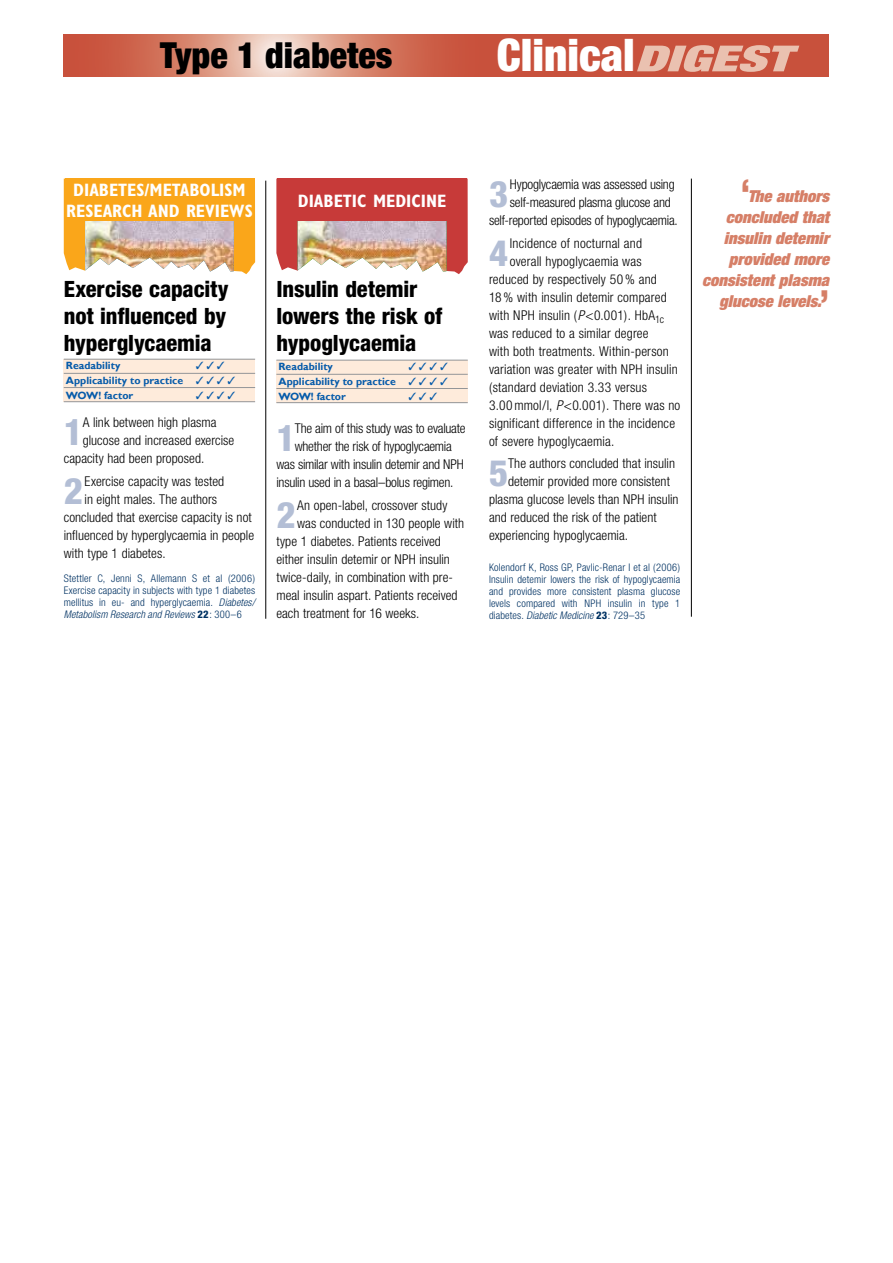
<style>
.page{position:relative;width:893px;height:1263px;background:#fff}
.page>*{position:absolute;margin:0;border:0;box-sizing:border-box;transform-origin:0 0}
.t1{font:900 condensed 45px "Helvetica Neue";color:#fff}
.t2{font:800 condensed 36.6px "Helvetica Neue";color:#b3bed5}
.t3{font:900 condensed 36px "Helvetica Neue";color:#000}
.t4{font:800 condensed 22.5px/27px "Helvetica Neue";letter-spacing:-.005em;color:#000;text-align:justify}
.t5{font:700 condensed 18px/21px "Gill Sans";color:#fff;text-align:center}
.t6{font:italic 900 expanded 16.5px/21px "Helvetica Neue";letter-spacing:.005em;color:#d67f67;text-align:right}
.t7{font:300 condensed 13.5px "Helvetica Neue";letter-spacing:.005em;color:#000}
.t8{font:300 condensed 13.5px "Helvetica Neue";letter-spacing:-.015em;color:#000}
.t9{font:300 condensed 13.5px "Helvetica Neue";letter-spacing:-.02em;color:#000}
.t10{font:300 condensed 10.5px/12px "Helvetica Neue";letter-spacing:.015em;color:#003263;text-align:justify}
.t11{font:700 10.5px/15px "Gill Sans";color:#065baa}
.t12{font:10.5px "Zapf Dingbats ITC";color:#065baa}
.s1{font-style:italic;font-stretch:expanded;font-size:36px;color:#eac1b0}
.s2{font-style:italic}
.s3{font-weight:800}
.s4{font-weight:800;font-style:normal;font-stretch:condensed;font-size:36px}
</style>
<div class="page">
<div style="left:64px;top:359px;width:191px;height:42px;background:#feebdb"></div>
<hr style="left:64px;top:359px;width:191px;height:1px;background:#939598">
<hr style="left:64px;top:373px;width:191px;height:1px;background:#939598">
<hr style="left:64px;top:387px;width:191px;height:1px;background:#939598">
<hr style="left:64px;top:401px;width:191px;height:1px;background:#939598">
<svg style="left:64px;top:179px;width:191px;height:95px"></svg>
<img style="left:85px;top:221px;width:149px;height:51px">
<div style="left:65px;top:179px;width:189px;height:42px;background:#faa61a"></div>
<div style="left:276px;top:360px;width:192px;height:42px;background:#feebdb"></div>
<hr style="left:276px;top:360px;width:192px;height:1px;background:#939598">
<hr style="left:276px;top:374px;width:192px;height:1px;background:#939598">
<hr style="left:276px;top:388px;width:192px;height:1px;background:#939598">
<hr style="left:276px;top:402px;width:192px;height:1px;background:#939598">
<svg style="left:276px;top:179px;width:192px;height:95px"></svg>
<img style="left:298px;top:221px;width:148px;height:51px">
<div style="left:277px;top:179px;width:190px;height:42px;background:#c73a39"></div>
<div style="left:64px;top:34px;width:765px;height:43px;background:#c8513c"></div>
<svg style="left:115px;top:34px;width:324px;height:43px;background:#dc9581"></svg>
<hr style="left:265px;top:181px;width:1px;height:438px;background:#000">
<hr style="left:691px;top:179px;width:1px;height:438px;background:#000">
<h3 class="t3" style="left:160px;top:33px;width:234px">Type 1 diabetes</h3>
<h1 class="t1" style="left:497px;top:28px;width:296px">Clinical<span class="s1">DIGEST</span></h1>
<h3 class="t5" style="left:66px;top:179px;width:188px">DIABETES/METABOLISM<br>RESEARCH AND REVIEWS</h3>
<h3 class="t5" style="left:298px;top:190px;width:150px">DIABETIC MEDICINE</h3>
<h3 class="t4" style="left:64px;top:275px;width:166px">Exercise capacity not influenced by hyperglycaemia</h3>
<p class="t11" style="left:66px;top:358px;width:56px">Readability</p>
<p class="t12" style="left:196px;top:360px;width:31px">✓✓✓</p>
<p class="t11" style="left:66px;top:373px;width:171px">Applicability to practice ✓ ✓ ✓ ✓<br>WOW! factor</p>
<p class="t12" style="left:196px;top:390px;width:41px">✓✓✓✓</p>
<h2 class="t2" style="left:64px;top:410px;width:21px">1</h2>
<p class="t7" style="left:83px;top:415px;width:135px">A link between high plasma</p>
<p class="t7" style="left:83px;top:433px;width:153px">glucose and increased exercise</p>
<p class="t7" style="left:64px;top:451px;width:142px">capacity had been proposed.</p>
<h2 class="t2" style="left:64px;top:468px;width:21px">2</h2>
<p class="t7" style="left:85px;top:473px;width:141px">Exercise capacity was tested</p>
<p class="t7" style="left:85px;top:491px;width:134px">in eight males. The authors</p>
<p class="t7" style="left:64px;top:509px;width:189px">concluded that exercise capacity is not</p>
<p class="t7" style="left:64px;top:527px;width:192px">influenced by hyperglycaemia in people</p>
<p class="t7" style="left:64px;top:545px;width:103px">with type 1 diabetes.</p>
<p class="t10" style="left:64px;top:572px;width:193px">Stettler C, Jenni S, Allemann S et al (2006)<br>Exercise capacity in subjects with type 1 diabetes mellitus in eu- and hyperglycaemia. <span class="s2">Diabetes/ Metabolism Research and Reviews</span> <span class="s3">22</span>: 300–6</p>
<h3 class="t4" style="left:276px;top:275px;width:167px;text-align:left">Insulin detemir lowers the risk of hypoglycaemia</h3>
<p class="t11" style="left:279px;top:359px;width:56px">Readability</p>
<p class="t12" style="left:408px;top:361px;width:41px">✓✓✓✓</p>
<p class="t11" style="left:279px;top:374px;width:171px">Applicability to practice ✓ ✓ ✓ ✓<br>WOW! factor</p>
<p class="t12" style="left:408px;top:391px;width:31px">✓✓✓</p>
<h2 class="t2" style="left:276px;top:416px;width:21px">1</h2>
<p class="t8" style="left:295px;top:421px;width:172px">The aim of this study was to evaluate</p>
<p class="t8" style="left:295px;top:439px;width:159px">whether the risk of hypoglycaemia</p>
<p class="t9" style="left:276px;top:457px;width:189px">was similar with insulin detemir and NPH</p>
<p class="t8" style="left:276px;top:475px;width:178px">insulin used in a basal–bolus regimen.</p>
<h2 class="t2" style="left:276px;top:492px;width:21px">2</h2>
<p class="t7" style="left:297px;top:497px;width:152px">An open-label, crossover study</p>
<p class="t7" style="left:297px;top:515px;width:169px">was conducted in 130 people with</p>
<p class="t7" style="left:276px;top:533px;width:166px">type 1 diabetes. Patients received</p>
<p class="t7" style="left:276px;top:551px;width:175px">either insulin detemir or NPH insulin</p>
<p class="t7" style="left:276px;top:569px;width:178px">twice-daily, in combination with pre-</p>
<p class="t7" style="left:276px;top:587px;width:183px">meal insulin aspart. Patients received</p>
<p class="t7" style="left:276px;top:605px;width:145px">each treatment for 16 weeks.</p>
<h2 class="t2" style="left:489px;top:172px;width:21px">3</h2>
<p class="t8" style="left:510px;top:177px;width:166px">Hypoglycaemia was assessed using</p>
<p class="t8" style="left:510px;top:195px;width:163px">self-measured plasma glucose and</p>
<p class="t8" style="left:489px;top:213px;width:190px">self-reported episodes of hypoglycaemia.</p>
<h2 class="t2" style="left:489px;top:230px;width:21px">4</h2>
<p class="t7" style="left:510px;top:235px;width:134px">Incidence of nocturnal and</p>
<p class="t7" style="left:510px;top:253px;width:133px">overall hypoglycaemia was</p>
<p class="t7" style="left:489px;top:271px;width:169px">reduced by respectively 50 % and</p>
<p class="t7" style="left:489px;top:289px;width:179px">18 % with insulin detemir compared</p>
<p class="t7" style="left:489px;top:307px;width:177px">with NPH insulin (<span class="s2">P</span>&lt;0.001). HbA<sub>1c</sub></p>
<p class="t7" style="left:489px;top:325px;width:161px">was reduced to a similar degree</p>
<p class="t7" style="left:489px;top:343px;width:181px">with both treatments. Within-person</p>
<p class="t7" style="left:489px;top:361px;width:190px">variation was greater with NPH insulin</p>
<p class="t7" style="left:489px;top:379px;width:160px">(standard deviation 3.33 versus</p>
<p class="t7" style="left:489px;top:397px;width:193px">3.00mmol/l, <span class="s2">P</span>&lt;0.001). There was no</p>
<p class="t7" style="left:489px;top:415px;width:188px">significant difference in the incidence</p>
<p class="t7" style="left:489px;top:433px;width:127px">of severe hypoglycaemia.</p>
<h2 class="t2" style="left:489px;top:450px;width:21px">5</h2>
<p class="t7" style="left:508px;top:455px;width:169px">The authors concluded that insulin</p>
<p class="t7" style="left:508px;top:473px;width:163px">detemir provided more consistent</p>
<p class="t7" style="left:489px;top:491px;width:191px">plasma glucose levels than NPH insulin</p>
<p class="t7" style="left:489px;top:509px;width:169px">and reduced the risk of the patient</p>
<p class="t7" style="left:489px;top:527px;width:141px">experiencing hypoglycaemia.</p>
<p class="t10" style="left:489px;top:561px;width:193px">Kolendorf K, Ross GP, Pavlic-Renar I et al (2006)<br>Insulin detemir lowers the risk of hypoglycaemia and provides more consistent plasma glucose levels compared with NPH insulin in type 1 diabetes. <span class="s2">Diabetic Medicine</span> <span class="s3">23</span>: 729–35</p>
<p class="t6" style="left:702px;top:185px;width:128px"><span class="s4">‘</span>The authors concluded that insulin detemir provided more consistent plasma glucose levels.<span class="s4">’</span></p>
</div>
